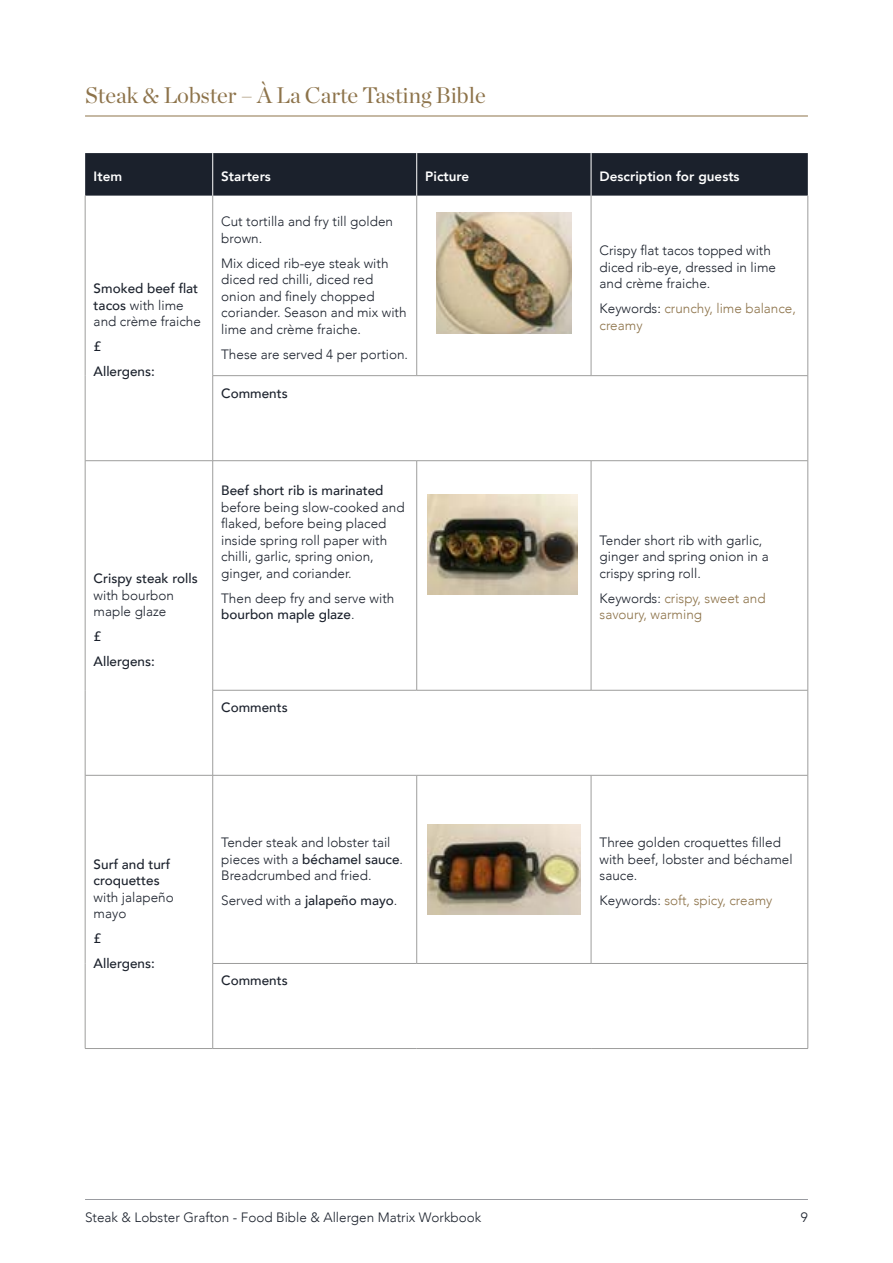
<style>
.page{position:relative;width:893px;height:1263px;background:#fff}
.page>*{position:absolute;margin:0;border:0;box-sizing:border-box;transform-origin:0 0}
.t1{font:22.5px "Chronicle Display";color:#8d734a}
.t2{font:300 13.5px/16.5px "Avenir";color:#1b212c}
.t3{font:500 13.5px/25px "Avenir";color:#1b212c}
.t4{font:300 13.5px/16.5px "Avenir";color:#8d734a}
.t5{font:800 13.5px "Avenir";color:#fff}
.s1{font-weight:500}
.s2{color:#1b212c}
.s3{color:#000}
</style>
<div class="page">
<hr style="left:85px;top:1199px;width:723px;height:1px;background:#1b212c">
<hr style="left:85px;top:116px;width:723px;height:1px;background:#8d734a">
<div style="left:85px;top:153px;width:723px;height:43px;background:#1b212c"></div>
<hr style="left:416px;top:196px;width:1px;height:180px;background:#9d9d9c">
<hr style="left:591px;top:196px;width:1px;height:180px;background:#9d9d9c">
<hr style="left:416px;top:461px;width:1px;height:229px;background:#9d9d9c">
<hr style="left:591px;top:461px;width:1px;height:229px;background:#9d9d9c">
<hr style="left:416px;top:775px;width:1px;height:188px;background:#9d9d9c">
<hr style="left:591px;top:775px;width:1px;height:188px;background:#9d9d9c">
<hr style="left:808px;top:196px;width:1px;height:180px;background:#9d9d9c">
<hr style="left:808px;top:461px;width:1px;height:229px;background:#9d9d9c">
<hr style="left:808px;top:775px;width:1px;height:188px;background:#9d9d9c">
<hr style="left:85px;top:196px;width:1px;height:180px;background:#9d9d9c">
<hr style="left:85px;top:376px;width:1px;height:85px;background:#9d9d9c">
<hr style="left:212px;top:196px;width:1px;height:180px;background:#9d9d9c">
<hr style="left:213px;top:375px;width:204px;height:1px;background:#9d9d9c">
<hr style="left:212px;top:376px;width:1px;height:85px;background:#9d9d9c">
<hr style="left:417px;top:375px;width:174px;height:1px;background:#9d9d9c">
<hr style="left:591px;top:375px;width:217px;height:1px;background:#9d9d9c">
<hr style="left:213px;top:460px;width:204px;height:1px;background:#9d9d9c">
<hr style="left:417px;top:460px;width:174px;height:1px;background:#9d9d9c">
<hr style="left:591px;top:460px;width:217px;height:1px;background:#9d9d9c">
<hr style="left:808px;top:376px;width:1px;height:85px;background:#9d9d9c">
<hr style="left:213px;top:690px;width:204px;height:1px;background:#9d9d9c">
<hr style="left:417px;top:690px;width:174px;height:1px;background:#9d9d9c">
<hr style="left:591px;top:690px;width:217px;height:1px;background:#9d9d9c">
<hr style="left:213px;top:775px;width:204px;height:1px;background:#9d9d9c">
<hr style="left:417px;top:775px;width:174px;height:1px;background:#9d9d9c">
<hr style="left:591px;top:775px;width:217px;height:1px;background:#9d9d9c">
<hr style="left:808px;top:690px;width:1px;height:85px;background:#9d9d9c">
<hr style="left:85px;top:460px;width:128px;height:1px;background:#9d9d9c">
<hr style="left:212px;top:461px;width:1px;height:229px;background:#9d9d9c">
<hr style="left:212px;top:690px;width:1px;height:85px;background:#9d9d9c">
<hr style="left:85px;top:461px;width:1px;height:229px;background:#9d9d9c">
<hr style="left:85px;top:690px;width:1px;height:85px;background:#9d9d9c">
<hr style="left:213px;top:963px;width:204px;height:1px;background:#9d9d9c">
<hr style="left:417px;top:963px;width:174px;height:1px;background:#9d9d9c">
<hr style="left:591px;top:963px;width:217px;height:1px;background:#9d9d9c">
<hr style="left:213px;top:1048px;width:204px;height:1px;background:#9d9d9c">
<hr style="left:417px;top:1048px;width:174px;height:1px;background:#9d9d9c">
<hr style="left:591px;top:1048px;width:217px;height:1px;background:#9d9d9c">
<hr style="left:808px;top:963px;width:1px;height:85px;background:#9d9d9c">
<hr style="left:85px;top:775px;width:128px;height:1px;background:#9d9d9c">
<hr style="left:212px;top:775px;width:1px;height:188px;background:#9d9d9c">
<hr style="left:212px;top:963px;width:1px;height:85px;background:#9d9d9c">
<hr style="left:85px;top:1048px;width:128px;height:1px;background:#9d9d9c">
<hr style="left:85px;top:775px;width:1px;height:188px;background:#9d9d9c">
<hr style="left:85px;top:963px;width:1px;height:85px;background:#9d9d9c">
<hr style="left:212px;top:153px;width:1px;height:43px;background:#fff">
<hr style="left:416px;top:153px;width:1px;height:43px;background:#fff">
<hr style="left:591px;top:153px;width:1px;height:43px;background:#fff">
<img style="left:437px;top:213px;width:134px;height:121px">
<img style="left:427px;top:495px;width:150px;height:99px">
<img style="left:428px;top:824px;width:152px;height:91px">
<h1 class="t1" style="left:85px;top:78px;width:402px">Steak &amp; Lobster – À La Carte Tasting Bible</h1>
<p class="t5" style="left:94px;top:166px;width:30px">Item</p>
<p class="t5" style="left:221px;top:166px;width:51px">Starters</p>
<p class="t5" style="left:425px;top:166px;width:46px">Picture</p>
<p class="t5" style="left:600px;top:166px;width:141px">Description for guests</p>
<p class="t2" style="left:94px;top:280px;width:109px"><span class="s1">Smoked beef flat tacos</span> with lime and crème fraiche</p>
<p class="t3" style="left:94px;top:333px;width:63px">£<br>Allergens:</p>
<p class="t2" style="left:221px;top:213px;width:173px">Cut tortilla and fry till golden brown.</p>
<p class="t2" style="left:221px;top:255px;width:187px">Mix diced rib-eye steak with diced red chilli, diced red onion and finely chopped coriander. Season and mix with lime and crème fraiche.</p>
<p class="t2" style="left:221px;top:346px;width:188px">These are served 4 per portion.</p>
<p class="t3" style="left:221px;top:380px;width:68px">Comments</p>
<p class="t3" style="left:94px;top:565px;width:105px">Crispy steak rolls</p>
<p class="t2" style="left:94px;top:587px;width:82px">with bourbon maple glaze</p>
<p class="t3" style="left:94px;top:623px;width:63px">£<br>Allergens:</p>
<p class="t3" style="left:221px;top:477px;width:164px">Beef short rib is marinated</p>
<p class="t2" style="left:221px;top:499px;width:185px">before being slow-cooked and flaked, before being placed inside spring roll paper with chilli, garlic, spring onion, ginger, and coriander.</p>
<p class="t2" style="left:221px;top:590px;width:175px">Then deep fry and serve with <span class="s1">bourbon maple glaze</span>.</p>
<p class="t3" style="left:221px;top:694px;width:68px">Comments</p>
<p class="t3" style="left:94px;top:855px;width:78px;line-height:16.5px">Surf and turf croquettes</p>
<p class="t2" style="left:94px;top:889px;width:82px">with jalapeño mayo</p>
<p class="t3" style="left:94px;top:925px;width:63px">£<br>Allergens:</p>
<p class="t2" style="left:221px;top:834px;width:183px">Tender steak and lobster tail pieces with a <span class="s1">béchamel sauce</span>.<br>Breadcrumbed and fried.</p>
<p class="t2" style="left:221px;top:892px;width:178px">Served with a <span class="s1">jalapeño mayo</span>.</p>
<p class="t3" style="left:221px;top:967px;width:68px">Comments</p>
<p class="t2" style="left:600px;top:242px;width:178px">Crispy flat tacos topped with diced rib-eye, dressed in lime and crème fraiche.</p>
<p class="t4" style="left:600px;top:300px;width:198px"><span class="s2">Keywords</span><span class="s3">:</span> crunchy, lime balance, creamy</p>
<p class="t2" style="left:600px;top:532px;width:171px">Tender short rib with garlic, ginger and spring onion in a crispy spring roll.</p>
<p class="t4" style="left:600px;top:590px;width:168px"><span class="s2">Keywords:</span> crispy, sweet and savoury, warming</p>
<p class="t2" style="left:600px;top:834px;width:195px">Three golden croquettes filled with beef, lobster and béchamel sauce.</p>
<p class="t4" style="left:600px;top:892px;width:174px"><span class="s2">Keywords:</span> soft, spicy, creamy</p>
<p class="t2" style="left:85px;top:1209px;width:398px">Steak &amp; Lobster Grafton - Food Bible &amp; Allergen Matrix Workbook</p>
<p class="t2" style="left:801px;top:1209px;width:9px">9</p>
</div>
